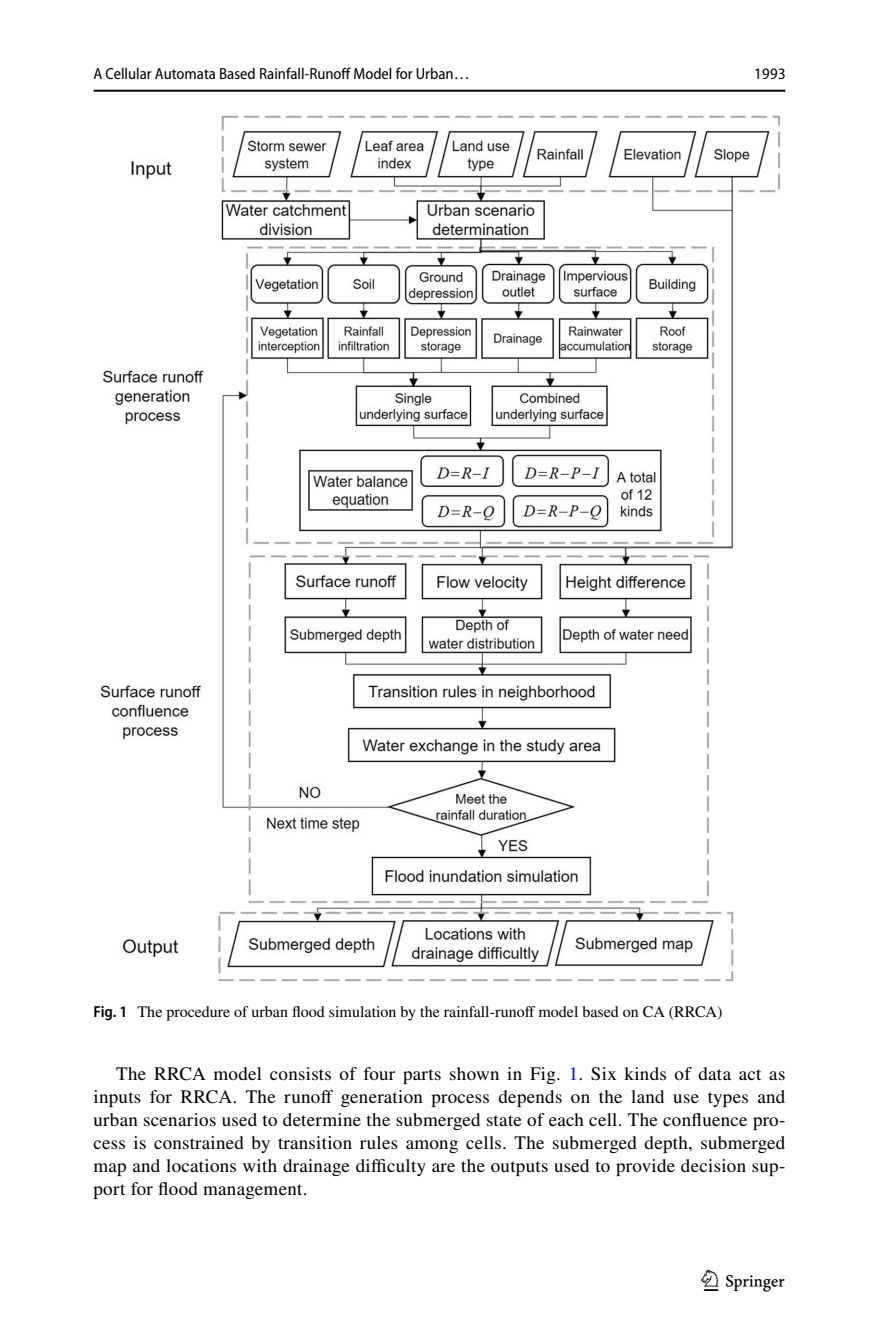
<style>
.page{position:relative;width:879px;height:1333px;background:#fff}
.page>*{position:absolute;margin:0;border:0;box-sizing:border-box;transform-origin:0 0}
.t1{font:30px "Springnew Regular 3";color:#000}
.t2{font:19px/23px "STIX";letter-spacing:.015em;color:#000;text-align:justify}
.t3{font:16px "STIX";color:#000}
.t4{font:16px "Myriad Pro Semi Cn 3";color:#000}
.t5{font:semi-condensed 16px "Ywhyfh Myriad Pro";color:#000}
.s1{font-family:"Myriad Pro";font-weight:600;font-stretch:semi-condensed}
.s2{color:#00f}
</style>
<div class="page">
<hr style="left:94px;top:90px;width:691px;height:2px;background:#000">
<img style="left:100px;top:116px;width:680px;height:865px">
<p class="t4" style="left:94px;top:65px;width:378px">A Cellular Automata Based Rainfall‑Runoff Model for Urban…</p>
<p class="t5" style="left:754px;top:68px;width:33px">1993</p>
<p class="t3" style="left:94px;top:1000px;width:630px"><span class="s1">Fig. 1</span> The procedure of urban flood simulation by the rainfall-runoff model based on CA (RRCA)</p>
<p class="t2" style="left:94px;top:1063px;width:693px;text-indent:23px">The RRCA model consists of four parts shown in Fig. <span class="s2">1</span>. Six kinds of data act as inputs for RRCA. The runoff generation process depends on the land use types and urban scenarios used to determine the submerged state of each cell. The confluence pro&shy;cess is constrained by transition rules among cells. The submerged depth, submerged map and locations with drainage difficulty are the outputs used to provide decision sup&shy;port for flood management.</p>
<h1 class="t1" style="left:704px;top:1269px;width:83px">1 3</h1>
</div>
